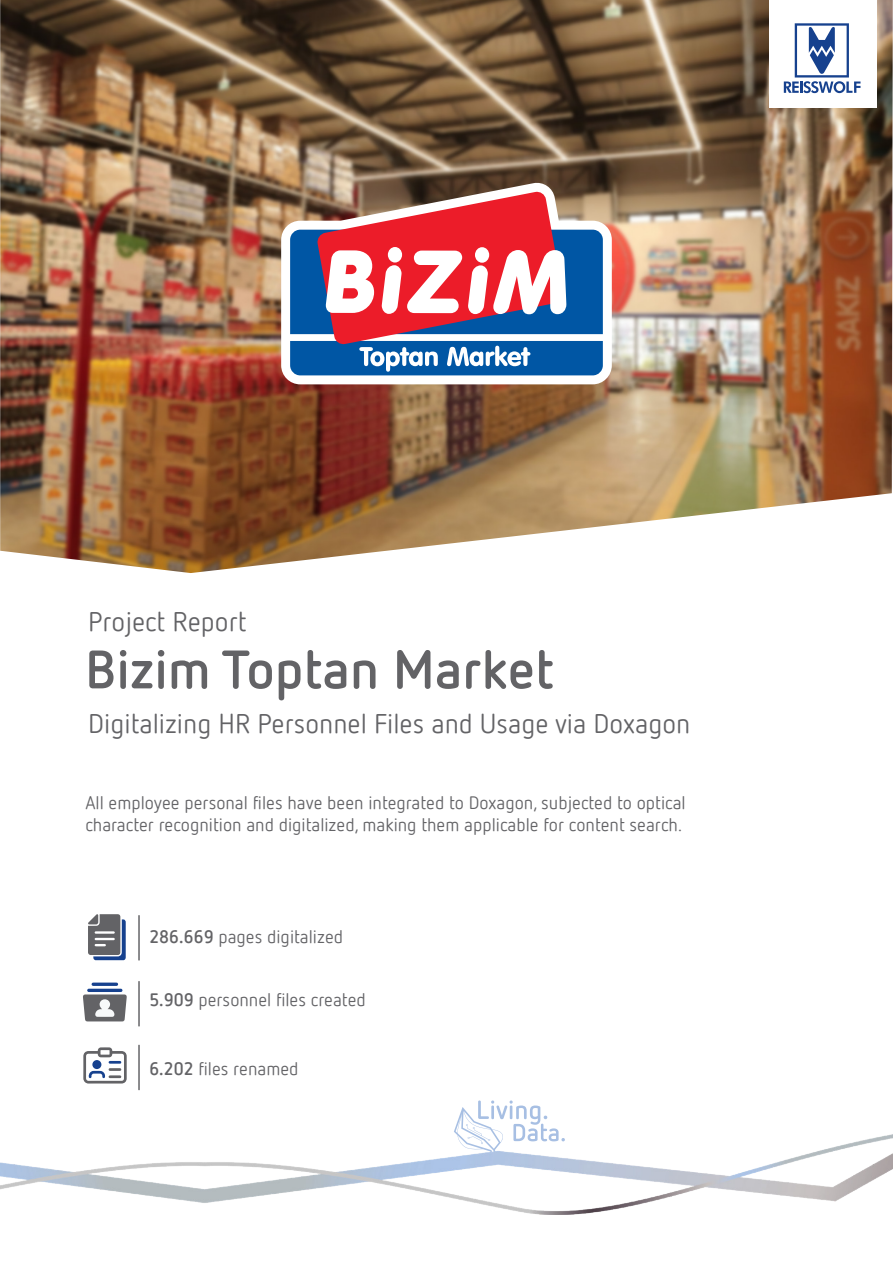
<style>
.page{position:relative;width:893px;height:1263px;background:#fff}
.page>*{position:absolute;margin:0;border:0;box-sizing:border-box;transform-origin:0 0}
.t1{font:700 54px "Netto Offc Pro";color:#636366}
.t2{font:27px "Netto Offc Pro";color:#636366}
.t3{font:18px/21.6px "Netto Offc Pro";color:#636366}
.s1{font-weight:700}
</style>
<div class="page">
<img style="left:0;top:0;width:893px;height:573px">
<div style="left:769px;top:0;width:107px;height:108px;background:#fff"></div>
<svg style="left:784px;top:23px;width:76px;height:70px"></svg>
<img style="left:1px;top:1090px;width:891px;height:124px">
<svg style="left:88px;top:914px;width:38px;height:46px;background:#777d8b"></svg>
<hr style="left:138px;top:981px;width:2px;height:45px;background:#636366">
<hr style="left:138px;top:1045px;width:2px;height:45px;background:#636366">
<hr style="left:138px;top:915px;width:2px;height:45px;background:#636366">
<svg style="left:83px;top:1047px;width:44px;height:36px"></svg>
<svg style="left:83px;top:982px;width:44px;height:39px"></svg>
<svg style="left:281px;top:183px;width:331px;height:201px"></svg>
<svg style="left:290px;top:230px;width:313px;height:145px;background:#0e5fa8"></svg>
<svg style="left:317px;top:191px;width:249px;height:181px"></svg>
<h2 class="t2" style="left:88px;top:605px;width:160px">Project Report</h2>
<h1 class="t1" style="left:85px;top:633px;width:470px">Bizim Toptan Market</h1>
<h2 class="t2" style="left:88px;top:706px;width:604px">Digitalizing HR Personnel Files and Usage via Doxagon</h2>
<p class="t3" style="left:85px;top:791px;width:602px">All employee personal files have been integrated to Doxagon, subjected to optical character recognition and digitalized, making them applicable for content search.</p>
<p class="t3" style="left:149px;top:925px;width:195px"><span class="s1">286.669</span> pages digitalized</p>
<p class="t3" style="left:149px;top:989px;width:218px"><span class="s1">5.909</span> personnel files created</p>
<p class="t3" style="left:149px;top:1057px;width:151px"><span class="s1">6.202</span> files renamed</p>
</div>
